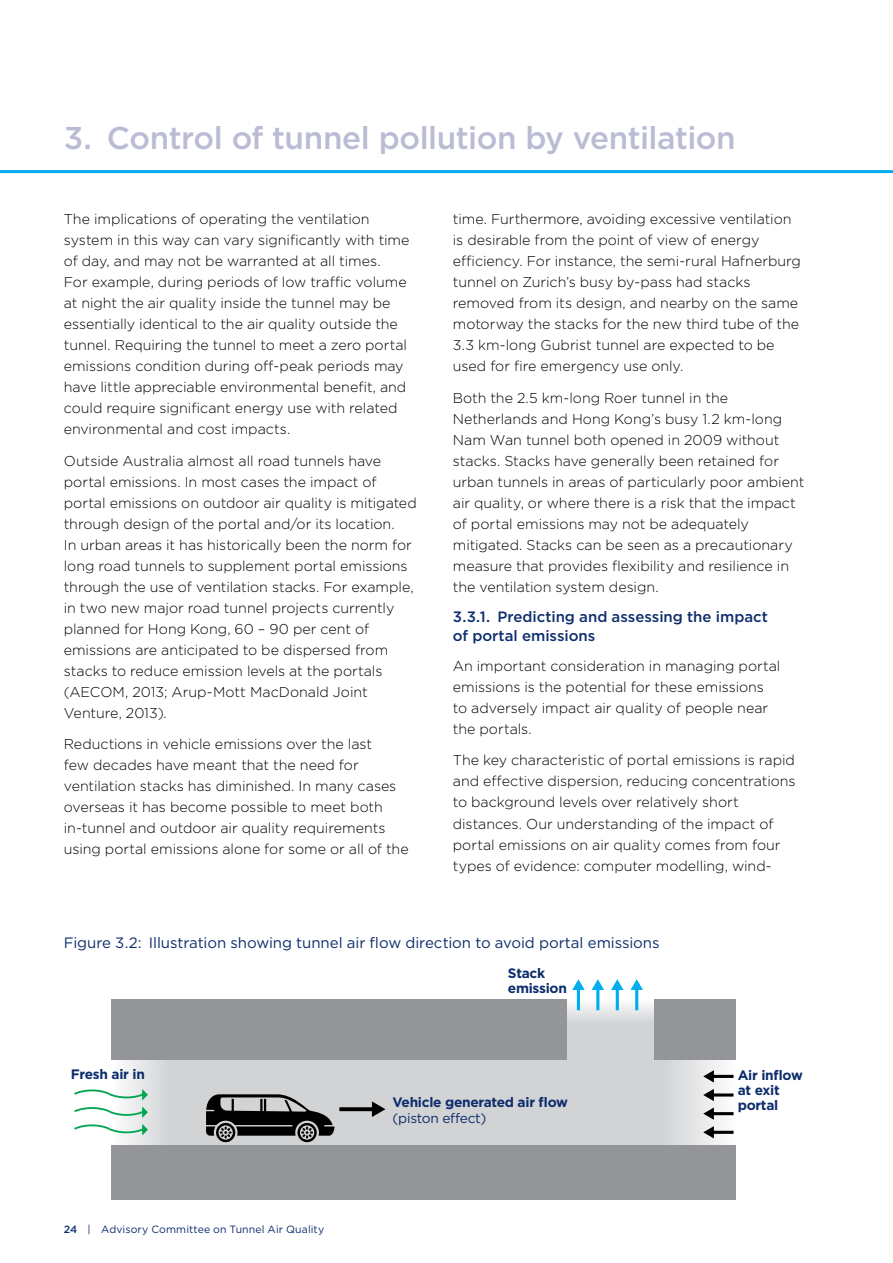
<style>
.page{position:relative;width:893px;height:1263px;background:#fff}
.page>*{position:absolute;margin:0;border:0;box-sizing:border-box;transform-origin:0 0}
.t1{font:500 31.5px "Gotham";letter-spacing:-.015em;color:#babcd4}
.t2{font:15px "Gotham";letter-spacing:-.005em;color:#0d2d6c}
.t3{font:500 15px/19.5px "Gotham";color:#0d2d6c}
.t4{font:300 14.25px/21px "Gotham";letter-spacing:-.005em;color:#000}
.t5{font:700 13.65px/15.1px "Gotham";letter-spacing:-.02em;color:#0d2d6c}
.t6{font:13.65px "Gotham";letter-spacing:-.02em;color:#0d2d6c}
.t7{font:10.5px "Gotham";letter-spacing:.01em;color:#0d2d6c}
.s1{font-weight:500}
</style>
<div class="page">
<hr style="left:0;top:170px;width:893px;height:3px;background:#00aeef">
<svg style="left:112px;top:1059px;width:178px;height:86px;background:#d7d8d9"></svg>
<svg style="left:290px;top:1059px;width:446px;height:86px;background:#d4d5d6"></svg>
<svg style="left:566px;top:999px;width:88px;height:146px;background:#d4d6d7"></svg>
<div style="left:112px;top:999px;width:455px;height:60px;background:#939598"></div>
<div style="left:654px;top:999px;width:82px;height:60px;background:#939598"></div>
<div style="left:112px;top:1145px;width:624px;height:54px;background:#939598"></div>
<svg style="left:339px;top:1107px;width:33px;height:4px"></svg>
<svg style="left:372px;top:1101px;width:13px;height:16px"></svg>
<hr style="left:577px;top:988px;width:3px;height:22px;background:#00aeef">
<svg style="left:572px;top:979px;width:13px;height:11px"></svg>
<hr style="left:596px;top:988px;width:3px;height:22px;background:#00aeef">
<svg style="left:592px;top:979px;width:12px;height:11px"></svg>
<hr style="left:616px;top:988px;width:3px;height:22px;background:#00aeef">
<svg style="left:611px;top:979px;width:12px;height:11px"></svg>
<hr style="left:712px;top:1112px;width:21px;height:3px;background:#000">
<svg style="left:703px;top:1107px;width:11px;height:13px"></svg>
<hr style="left:712px;top:1093px;width:21px;height:3px;background:#000">
<svg style="left:703px;top:1089px;width:11px;height:12px"></svg>
<hr style="left:712px;top:1075px;width:21px;height:3px;background:#000">
<svg style="left:703px;top:1070px;width:11px;height:12px"></svg>
<hr style="left:712px;top:1131px;width:21px;height:3px;background:#000">
<svg style="left:703px;top:1126px;width:11px;height:12px"></svg>
<hr style="left:635px;top:988px;width:3px;height:22px;background:#00aeef">
<svg style="left:630px;top:979px;width:13px;height:11px"></svg>
<svg style="left:74px;top:1089px;width:74px;height:11px"></svg>
<svg style="left:74px;top:1106px;width:74px;height:12px"></svg>
<svg style="left:74px;top:1124px;width:74px;height:11px"></svg>
<svg style="left:206px;top:1094px;width:129px;height:48px;background:#626364"></svg>
<h1 class="t1" style="left:64px;top:117px;width:673px">3. Control of tunnel pollution by ventilation</h1>
<p class="t4" style="left:64px;top:208px;width:347px">The implications of operating the ventilation system in this way can vary significantly with time of day, and may not be warranted at all times.<br>For example, during periods of low traffic volume at night the air quality inside the tunnel may be essentially identical to the air quality outside the tunnel. Requiring the tunnel to meet a zero portal emissions condition during off-peak periods may have little appreciable environmental benefit, and could require significant energy use with related environmental and cost impacts.</p>
<p class="t4" style="left:64px;top:450px;width:354px">Outside Australia almost all road tunnels have portal emissions. In most cases the impact of portal emissions on outdoor air quality is mitigated through design of the portal and/or its location.<br>In urban areas it has historically been the norm for long road tunnels to supplement portal emissions through the use of ventilation stacks. For example, in two new major road tunnel projects currently planned for Hong Kong, 60 – 90 per cent of emissions are anticipated to be dispersed from stacks to reduce emission levels at the portals (AECOM, 2013; Arup-Mott MacDonald Joint Venture, 2013).</p>
<p class="t4" style="left:64px;top:733px;width:346px">Reductions in vehicle emissions over the last<br>few decades have meant that the need for ventilation stacks has diminished. In many cases overseas it has become possible to meet both in-tunnel and outdoor air quality requirements using portal emissions alone for some or all of the</p>
<p class="t4" style="left:453px;top:208px;width:350px">time. Furthermore, avoiding excessive ventilation is desirable from the point of view of energy efficiency. For instance, the semi-rural Hafnerburg tunnel on Zurich’s busy by-pass had stacks removed from its design, and nearby on the same motorway the stacks for the new third tube of the 3.3 km-long Gubrist tunnel are expected to be used for fire emergency use only.</p>
<p class="t4" style="left:453px;top:387px;width:353px">Both the 2.5 km-long Roer tunnel in the Netherlands and Hong Kong’s busy 1.2 km-long Nam Wan tunnel both opened in 2009 without stacks. Stacks have generally been retained for urban tunnels in areas of particularly poor ambient air quality, or where there is a risk that the impact of portal emissions may not be adequately mitigated. Stacks can be seen as a precautionary measure that provides flexibility and resilience in the ventilation system design.</p>
<p class="t3" style="left:453px;top:607px;width:317px">3.3.1. Predicting and assessing the impact of portal emissions</p>
<p class="t4" style="left:453px;top:655px;width:329px">An important consideration in managing portal emissions is the potential for these emissions to adversely impact air quality of people near the portals.</p>
<p class="t4" style="left:453px;top:749px;width:344px">The key characteristic of portal emissions is rapid and effective dispersion, reducing concentrations to background levels over relatively short distances. Our understanding of the impact of portal emissions on air quality comes from four types of evidence: computer modelling, wind-</p>
<p class="t2" style="left:64px;top:933px;width:597px">Figure 3.2: Illustration showing tunnel air flow direction to avoid portal emissions</p>
<p class="t5" style="left:508px;top:965px;width:60px">Stack emission</p>
<p class="t5" style="left:71px;top:1067px;width:76px">Fresh air in</p>
<p class="t5" style="left:738px;top:1067px;width:67px">Air inflow at exit</p>
<p class="t5" style="left:393px;top:1095px;width:177px">Vehicle generated air flow</p>
<p class="t5" style="left:738px;top:1098px;width:42px">portal</p>
<p class="t6" style="left:393px;top:1109px;width:95px">(piston effect)</p>
<p class="t7" style="left:64px;top:1223px;width:262px"><span class="s1">24</span> | Advisory Committee on Tunnel Air Quality</p>
</div>
